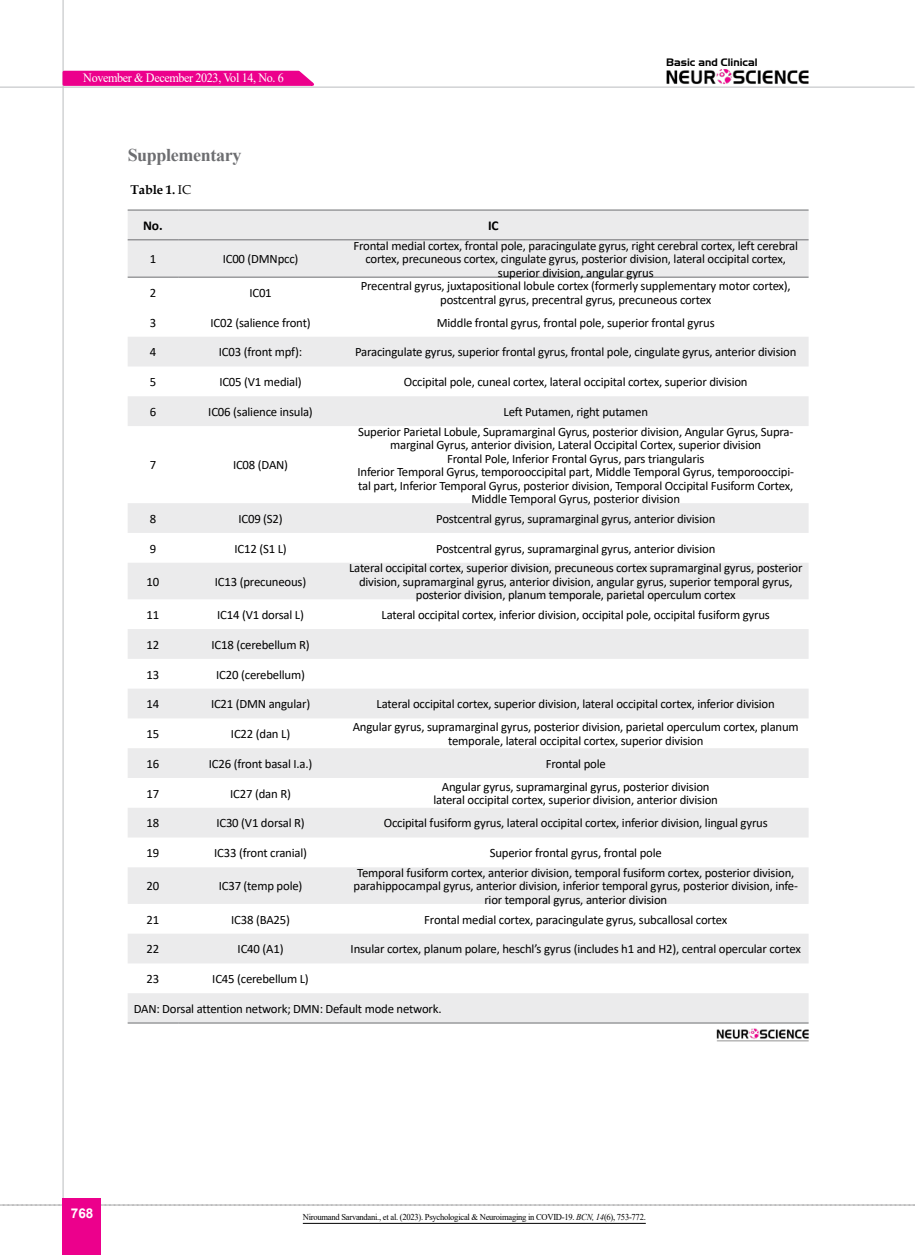
<style>
.page{position:relative;width:915px;height:1255px;background:#fff}
.page>*{position:absolute;margin:0;border:0;box-sizing:border-box;transform-origin:0 0}
.t1{font:700 18px "Times New Roman";letter-spacing:-.02em;color:#6d6e71}
.t2{font:700 13.5px "Calibri";color:#000}
.t3{font:700 13.5px "Arial";color:#fff}
.t4{font:12.75px/13.5px "Calibri";letter-spacing:-.015em;color:#000;text-align:center}
.t5{font:12.75px "Times New Roman";letter-spacing:-.03em;color:#fff;scale:.95 1}
.t6{font:700 12.75px "Book Antiqua";letter-spacing:-.015em;color:#000}
.t7{font:10.5px "Aero Regular SWFTE";color:#000}
.t8{font:9px "Times New Roman";letter-spacing:-.03em;color:#000;scale:.95 1}
.s1{font-weight:400}
.s2{font-style:italic}
</style>
<div class="page">
<svg style="left:0;top:1204px;width:915px;height:1px"></svg>
<hr style="left:62px;top:0;width:2px;height:1254px;background:#c2c4c6">
<img style="left:666px;top:69px;width:142px;height:15px">
<div style="left:63px;top:1198px;width:38px;height:56px;background:#ec008c"></div>
<svg style="left:61px;top:69px;width:259px;height:18px;background:#ee32a1"></svg>
<hr style="left:0;top:87px;width:914px;height:1px;background:#c2c4c6">
<svg style="left:128px;top:211px;width:680px;height:811px"></svg>
<hr style="left:128px;top:210px;width:50px;height:1px;background:#6d6e71">
<hr style="left:178px;top:210px;width:165px;height:1px;background:#6d6e71">
<hr style="left:343px;top:210px;width:465px;height:1px;background:#6d6e71">
<hr style="left:128px;top:239px;width:50px;height:1px;background:#6d6e71">
<hr style="left:178px;top:239px;width:165px;height:1px;background:#6d6e71">
<hr style="left:343px;top:239px;width:465px;height:1px;background:#6d6e71">
<hr style="left:128px;top:277px;width:50px;height:1px;background:#6d6e71">
<hr style="left:178px;top:277px;width:165px;height:1px;background:#6d6e71">
<hr style="left:343px;top:277px;width:465px;height:1px;background:#6d6e71">
<hr style="left:128px;top:1022px;width:50px;height:1px;background:#6d6e71">
<hr style="left:178px;top:1022px;width:165px;height:1px;background:#6d6e71">
<hr style="left:343px;top:1022px;width:465px;height:1px;background:#6d6e71">
<img style="left:716px;top:1028px;width:92px;height:14px">
<hr style="left:303px;top:1222px;width:342px;height:1px;background:#000">
<p class="t5" style="left:83px;top:69px;width:212px">November &amp; December 2023, Vol 14, No. 6</p>
<p class="t7" style="left:666px;top:56px;width:93px">Basic and Clinical</p>
<h1 class="t1" style="left:128px;top:142px;width:115px">Supplementary</h1>
<p class="t6" style="left:131px;top:181px;width:62px">Table 1. <span class="s1">IC</span></p>
<p class="t2" style="left:143px;top:216px;width:21px">No.</p>
<p class="t2" style="left:488px;top:216px;width:12px">IC</p>
<p class="t4" style="left:150px;top:252px;width:8px">1</p>
<p class="t4" style="left:223px;top:252px;width:77px">IC00 (DMNpcc)</p>
<p class="t4" style="left:353px;top:238px;width:446px">Frontal medial cortex, frontal pole, paracingulate gyrus, right cerebral cortex, left cerebral cortex, precuneous cortex, cingulate gyrus, posterior division, lateral occipital cortex, superior division, angular gyrus</p>
<p class="t4" style="left:150px;top:286px;width:8px">2</p>
<p class="t4" style="left:249px;top:286px;width:24px">IC01</p>
<p class="t4" style="left:360px;top:279px;width:431px">Precentral gyrus, juxtapositional lobule cortex (formerly supplementary motor cortex), postcentral gyrus, precentral gyrus, precuneous cortex</p>
<p class="t4" style="left:150px;top:315px;width:8px">3</p>
<p class="t4" style="left:210px;top:315px;width:102px">IC02 (salience front)</p>
<p class="t4" style="left:436px;top:315px;width:279px">Middle frontal gyrus, frontal pole, superior frontal gyrus</p>
<p class="t4" style="left:150px;top:345px;width:8px">4</p>
<p class="t4" style="left:219px;top:345px;width:85px">IC03 (front mpf):</p>
<p class="t4" style="left:355px;top:345px;width:442px">Paracingulate gyrus, superior frontal gyrus, frontal pole, cingulate gyrus, anterior division</p>
<p class="t4" style="left:150px;top:375px;width:8px">5</p>
<p class="t4" style="left:219px;top:375px;width:84px">IC05 (V1 medial)</p>
<p class="t4" style="left:403px;top:375px;width:345px">Occipital pole, cuneal cortex, lateral occipital cortex, superior division</p>
<p class="t4" style="left:150px;top:404px;width:8px">6</p>
<p class="t4" style="left:208px;top:404px;width:106px">IC06 (salience insula)</p>
<p class="t4" style="left:503px;top:404px;width:146px">Left Putamen, right putamen</p>
<p class="t4" style="left:150px;top:458px;width:8px">7</p>
<p class="t4" style="left:233px;top:458px;width:57px">IC08 (DAN)</p>
<p class="t4" style="left:357px;top:424px;width:438px">Superior Parietal Lobule, Supramarginal Gyrus, posterior division, Angular Gyrus, Supra&shy;marginal Gyrus, anterior division, Lateral Occipital Cortex, superior division<br>Frontal Pole, Inferior Frontal Gyrus, pars triangularis<br>Inferior Temporal Gyrus, temporooccipital part, Middle Temporal Gyrus, temporooccipi&shy;tal part, Inferior Temporal Gyrus, posterior division, Temporal Occipital Fusiform Cortex, Middle Temporal Gyrus, posterior division</p>
<p class="t4" style="left:150px;top:511px;width:8px">8</p>
<p class="t4" style="left:238px;top:511px;width:46px">IC09 (S2)</p>
<p class="t4" style="left:436px;top:511px;width:280px">Postcentral gyrus, supramarginal gyrus, anterior division</p>
<p class="t4" style="left:150px;top:541px;width:8px">9</p>
<p class="t4" style="left:234px;top:541px;width:54px">IC12 (S1 L)</p>
<p class="t4" style="left:436px;top:541px;width:280px">Postcentral gyrus, supramarginal gyrus, anterior division</p>
<p class="t4" style="left:146px;top:574px;width:14px">10</p>
<p class="t4" style="left:215px;top:574px;width:93px">IC13 (precuneous)</p>
<p class="t4" style="left:349px;top:561px;width:455px">Lateral occipital cortex, superior division, precuneous cortex supramarginal gyrus, posterior division, supramarginal gyrus, anterior division, angular gyrus, superior temporal gyrus, posterior division, planum temporale, parietal operculum cortex</p>
<p class="t4" style="left:146px;top:607px;width:14px">11</p>
<p class="t4" style="left:217px;top:607px;width:88px">IC14 (V1 dorsal L)</p>
<p class="t4" style="left:381px;top:607px;width:389px">Lateral occipital cortex, inferior division, occipital pole, occipital fusiform gyrus</p>
<p class="t4" style="left:146px;top:637px;width:14px">12</p>
<p class="t4" style="left:211px;top:637px;width:100px">IC18 (cerebellum R)</p>
<p class="t4" style="left:146px;top:667px;width:14px">13</p>
<p class="t4" style="left:216px;top:667px;width:90px">IC20 (cerebellum)</p>
<p class="t4" style="left:146px;top:697px;width:14px">14</p>
<p class="t4" style="left:211px;top:697px;width:101px">IC21 (DMN angular)</p>
<p class="t4" style="left:376px;top:697px;width:399px">Lateral occipital cortex, superior division, lateral occipital cortex, inferior division</p>
<p class="t4" style="left:146px;top:726px;width:14px">15</p>
<p class="t4" style="left:231px;top:726px;width:61px">IC22 (dan L)</p>
<p class="t4" style="left:352px;top:720px;width:447px">Angular gyrus, supramarginal gyrus, posterior division, parietal operculum cortex, planum temporale, lateral occipital cortex, superior division</p>
<p class="t4" style="left:146px;top:756px;width:14px">16</p>
<p class="t4" style="left:209px;top:756px;width:105px">IC26 (front basal I.a.)</p>
<p class="t4" style="left:545px;top:756px;width:61px">Frontal pole</p>
<p class="t4" style="left:146px;top:786px;width:14px">17</p>
<p class="t4" style="left:230px;top:786px;width:62px">IC27 (dan R)</p>
<p class="t4" style="left:433px;top:779px;width:286px">Angular gyrus, supramarginal gyrus, posterior division lateral occipital cortex, superior division, anterior division</p>
<p class="t4" style="left:146px;top:816px;width:14px">18</p>
<p class="t4" style="left:216px;top:816px;width:90px">IC30 (V1 dorsal R)</p>
<p class="t4" style="left:383px;top:816px;width:385px">Occipital fusiform gyrus, lateral occipital cortex, inferior division, lingual gyrus</p>
<p class="t4" style="left:146px;top:845px;width:14px">19</p>
<p class="t4" style="left:214px;top:845px;width:94px">IC33 (front cranial)</p>
<p class="t4" style="left:489px;top:845px;width:173px">Superior frontal gyrus, frontal pole</p>
<p class="t4" style="left:146px;top:879px;width:14px">20</p>
<p class="t4" style="left:219px;top:879px;width:85px">IC37 (temp pole)</p>
<p class="t4" style="left:353px;top:865px;width:446px">Temporal fusiform cortex, anterior division, temporal fusiform cortex, posterior division, parahippocampal gyrus, anterior division, inferior temporal gyrus, posterior division, infe&shy;rior temporal gyrus, anterior division</p>
<p class="t4" style="left:146px;top:912px;width:14px">21</p>
<p class="t4" style="left:231px;top:912px;width:60px">IC38 (BA25)</p>
<p class="t4" style="left:424px;top:912px;width:304px">Frontal medial cortex, paracingulate gyrus, subcallosal cortex</p>
<p class="t4" style="left:146px;top:942px;width:14px">22</p>
<p class="t4" style="left:237px;top:942px;width:47px">IC40 (A1)</p>
<p class="t4" style="left:350px;top:942px;width:451px">Insular cortex, planum polare, heschl’s gyrus (includes h1 and H2), central opercular cortex</p>
<p class="t4" style="left:146px;top:971px;width:14px">23</p>
<p class="t4" style="left:212px;top:971px;width:98px">IC45 (cerebellum L)</p>
<p class="t4" style="left:134px;top:1001px;width:309px">DAN: Dorsal attention network; DMN: Default mode network.</p>
<p class="t3" style="left:71px;top:1203px;width:24px">768</p>
<p class="t8" style="left:303px;top:1210px;width:362px">Niroumand Sarvandani., et al. (2023). Psychological &amp; Neuroimaging in COVID-19. <span class="s2">BCN, 14</span>(6), 753-772.</p>
</div>
